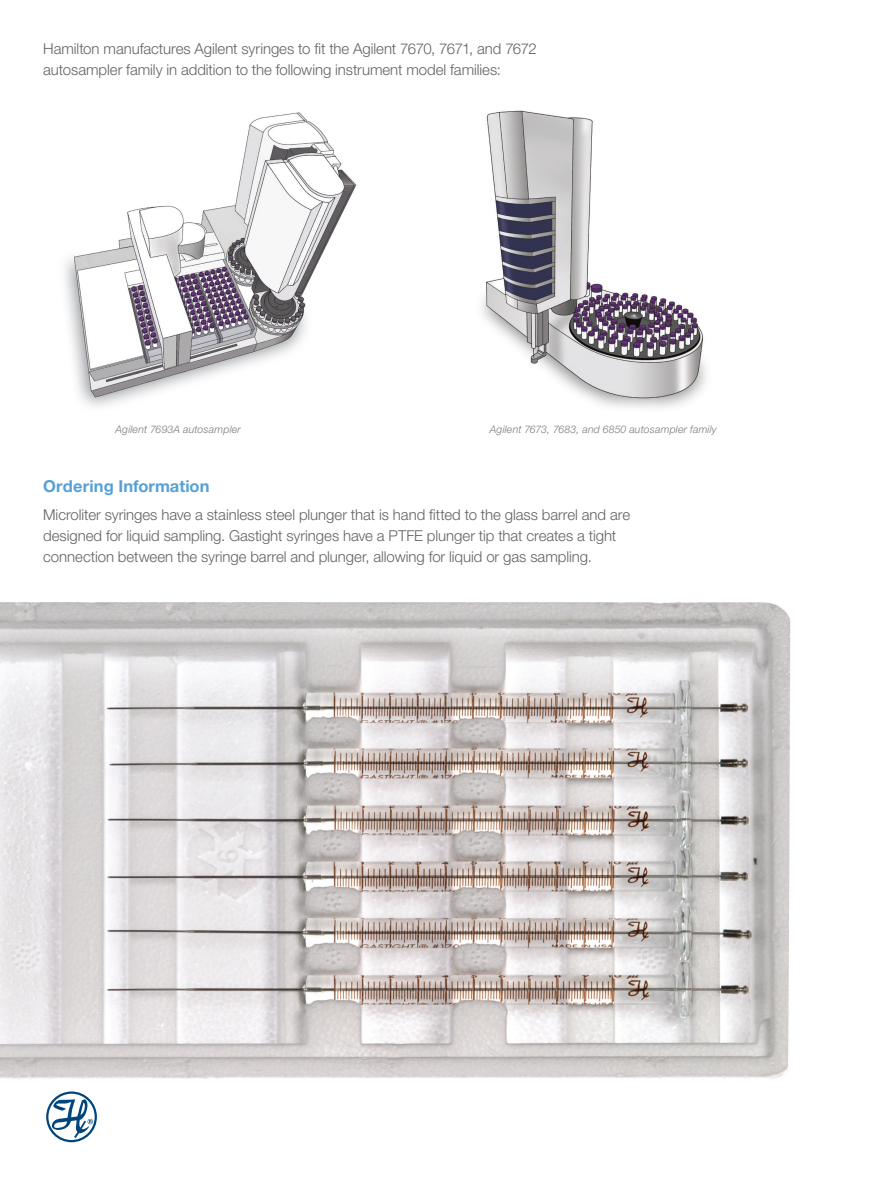
<style>
.page{position:relative;width:893px;height:1188px;background:#fff}
.page>*{position:absolute;margin:0;border:0;box-sizing:border-box;transform-origin:0 0}
.Subhead{font:700 16.5px "Helvetica Neue LT Pro";color:#56a0d5}
.Body_Copy{font:300 15px/21px "Helvetica Neue LT Pro";letter-spacing:-.005em;color:#636366}
.t1{font:italic 300 10.5px "Helvetica Neue LT Pro";letter-spacing:.015em;color:#787a7d}
</style>
<div class="page">
<img style="left:0;top:602px;width:791px;height:477px">
<img style="left:64px;top:112px;width:293px;height:295px">
<img style="left:481px;top:110px;width:226px;height:298px">
<svg style="left:46px;top:1091px;width:51px;height:51px"></svg>
<p class="Body_Copy" style="left:43px;top:38px;width:495px">Hamilton manufactures Agilent syringes to fit the Agilent 7670, 7671, and 7672 autosampler family in addition to the following instrument model families:</p>
<p class="t1" style="left:116px;top:423px;width:127px">Agilent 7693A autosampler</p>
<p class="t1" style="left:490px;top:423px;width:228px">Agilent 7673, 7683, and 6850 autosampler family</p>
<p class="Subhead" style="left:43px;top:476px;width:168px">Ordering Information</p>
<p class="Body_Copy" style="left:43px;top:504px;width:588px">Microliter syringes have a stainless steel plunger that is hand fitted to the glass barrel and are designed for liquid sampling. Gastight syringes have a PTFE plunger tip that creates a tight connection between the syringe barrel and plunger, allowing for liquid or gas sampling.</p>
</div>
